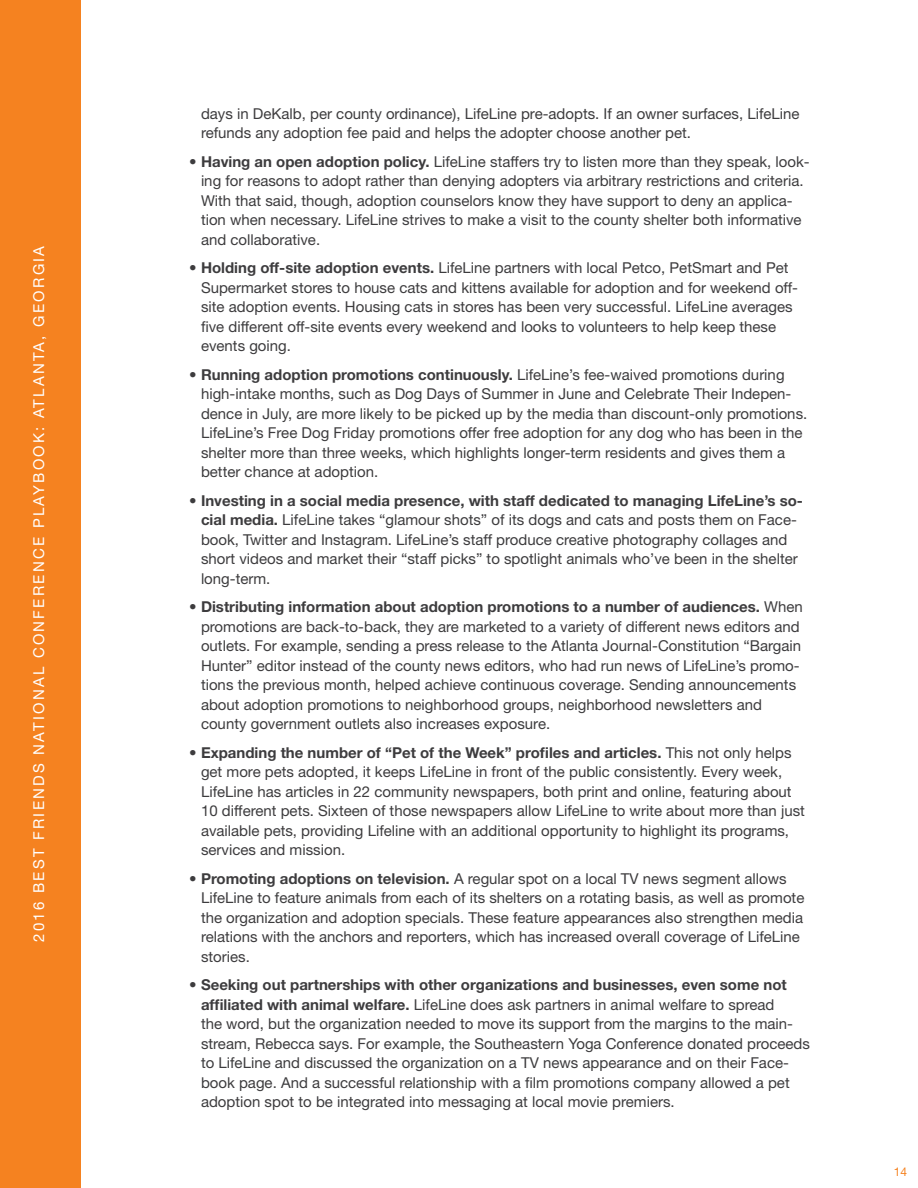
<style>
.page{position:relative;width:918px;height:1188px;background:#fff}
.page>*{position:absolute;margin:0;border:0;box-sizing:border-box;transform-origin:0 0}
.t1{font:15px/19.5px "Helvetica Neue LT Std";color:#3d3c3e}
.t2{font:15px "Helvetica Neue LT Std";letter-spacing:.15em;color:#fff}
.t3{font:12px "Helvetica Neue LT Std";color:#f58220}
.s1{font-weight:700}
</style>
<div class="page">
<div style="left:0;top:0;width:80px;height:1188px;background:#f58220"></div>
<p class="t2" style="left:30px;top:942px;width:698px;rotate:-90deg">2016 BEST FRIENDS NATIONAL CONFERENCE PLAYBOOK: ATLANTA, GEORGIA</p>
<p class="t1" style="left:201px;top:103px;width:600px">days in DeKalb, per county ordinance), LifeLine pre-adopts. If an owner surfaces, LifeLine refunds any adoption fee paid and helps the adopter choose another pet.</p>
<p class="t1" style="left:201px;top:151px;width:610px;text-indent:-12px">• <span class="s1">Having an open adoption policy.</span> LifeLine staffers try to listen more than they speak, look&shy;ing for reasons to adopt rather than denying adopters via arbitrary restrictions and criteria.<br>With that said, though, adoption counselors know they have support to deny an applica&shy;tion when necessary. LifeLine strives to make a visit to the county shelter both informative and collaborative.</p>
<p class="t1" style="left:201px;top:258px;width:599px;text-indent:-12px">• <span class="s1">Holding off-site adoption events.</span> LifeLine partners with local Petco, PetSmart and Pet Supermarket stores to house cats and kittens available for adoption and for weekend off&shy;site adoption events. Housing cats in stores has been very successful. LifeLine averages five different off-site events every weekend and looks to volunteers to help keep these events going.</p>
<p class="t1" style="left:201px;top:364px;width:608px;text-indent:-12px">• <span class="s1">Running adoption promotions continuously.</span> LifeLine’s fee-waived promotions during high-intake months, such as Dog Days of Summer in June and Celebrate Their Indepen&shy;dence in July, are more likely to be picked up by the media than discount-only promotions.<br>LifeLine’s Free Dog Friday promotions offer free adoption for any dog who has been in the shelter more than three weeks, which highlights longer-term residents and gives them a better chance at adoption.</p>
<p class="t1" style="left:201px;top:490px;width:604px;text-indent:-12px">• <span class="s1">Investing in a social media presence, with staff dedicated to managing LifeLine’s so&shy;cial media.</span> LifeLine takes “glamour shots” of its dogs and cats and posts them on Face&shy;book, Twitter and Instagram. LifeLine’s staff produce creative photography collages and short videos and market their “staff picks” to spotlight animals who’ve been in the shelter long-term.</p>
<p class="t1" style="left:201px;top:597px;width:603px;text-indent:-12px">• <span class="s1">Distributing information about adoption promotions to a number of audiences.</span> When promotions are back-to-back, they are marketed to a variety of different news editors and outlets. For example, sending a press release to the Atlanta Journal-Constitution “Bargain Hunter” editor instead of the county news editors, who had run news of LifeLine’s promo&shy;tions the previous month, helped achieve continuous coverage. Sending announcements about adoption promotions to neighborhood groups, neighborhood newsletters and county government outlets also increases exposure.</p>
<p class="t1" style="left:201px;top:742px;width:605px;text-indent:-12px">• <span class="s1">Expanding the number of “Pet of the Week” profiles and articles.</span> This not only helps get more pets adopted, it keeps LifeLine in front of the public consistently. Every week, LifeLine has articles in 22 community newspapers, both print and online, featuring about 10 different pets. Sixteen of those newspapers allow LifeLine to write about more than just available pets, providing Lifeline with an additional opportunity to highlight its programs, services and mission.</p>
<p class="t1" style="left:201px;top:868px;width:605px;text-indent:-12px">• <span class="s1">Promoting adoptions on television.</span> A regular spot on a local TV news segment allows LifeLine to feature animals from each of its shelters on a rotating basis, as well as promote the organization and adoption specials. These feature appearances also strengthen media relations with the anchors and reporters, which has increased overall coverage of LifeLine stories.</p>
<p class="t1" style="left:201px;top:975px;width:610px;text-indent:-12px">• <span class="s1">Seeking out partnerships with other organizations and businesses, even some not affiliated with animal welfare.</span> LifeLine does ask partners in animal welfare to spread<br>the word, but the organization needed to move its support from the margins to the main&shy;stream, Rebecca says. For example, the Southeastern Yoga Conference donated proceeds to LifeLine and discussed the organization on a TV news appearance and on their Face&shy;book page. And a successful relationship with a film promotions company allowed a pet adoption spot to be integrated into messaging at local movie premiers.</p>
<p class="t3" style="left:894px;top:1164px;width:15px">14</p>
</div>
